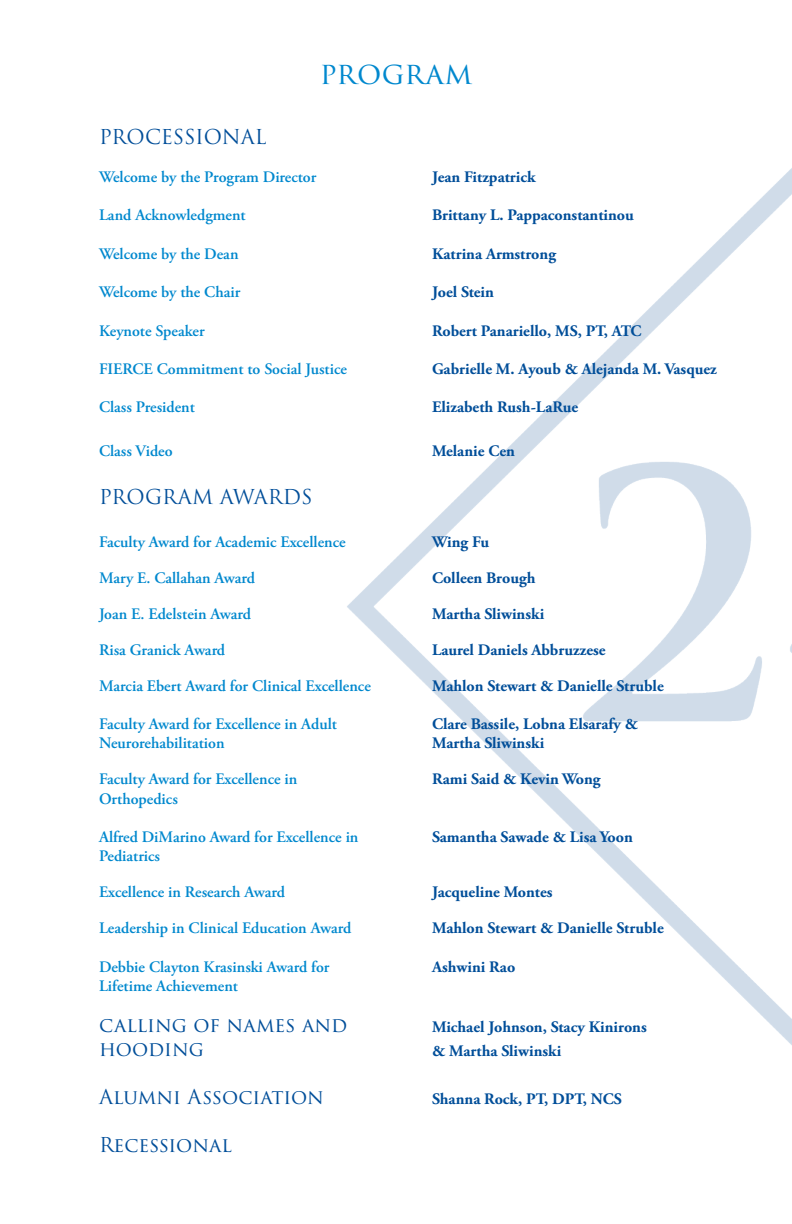
<style>
.page{position:relative;width:792px;height:1224px;background:#fff}
.page>*{position:absolute;margin:0;border:0;box-sizing:border-box;transform-origin:0 0}
.t1{font:30px "Trajan Pro 3";letter-spacing:.015em;color:#0088ce}
.t2{font:20px "Trajan Pro 3";color:#014e99}
.t3{font:600 16px "Adobe Garamond Pro";color:#0088ce}
.t4{font:700 16px "Adobe Garamond Pro";color:#014e99}
</style>
<div class="page">
<img style="left:347px;top:168px;width:445px;height:877px">
<p class="t1" style="left:320px;top:53px;width:154px">program</p>
<p class="t2" style="left:99px;top:123px;width:169px">PROCESSIONAL</p>
<p class="t3" style="left:99px;top:168px;width:219px">Welcome by the Program Director</p>
<p class="t4" style="left:432px;top:168px;width:105px">Jean Fitzpatrick</p>
<p class="t3" style="left:99px;top:206px;width:148px">Land Acknowledgment</p>
<p class="t4" style="left:432px;top:206px;width:203px">Brittany L. Pappaconstantinou</p>
<p class="t3" style="left:99px;top:245px;width:141px">Welcome by the Dean</p>
<p class="t4" style="left:432px;top:245px;width:126px">Katrina Armstrong</p>
<p class="t3" style="left:99px;top:283px;width:143px">Welcome by the Chair</p>
<p class="t4" style="left:432px;top:283px;width:63px">Joel Stein</p>
<p class="t3" style="left:99px;top:321px;width:107px">Keynote Speaker</p>
<p class="t4" style="left:432px;top:321px;width:211px">Robert Panariello, MS, PT, ATC</p>
<p class="t3" style="left:99px;top:360px;width:249px">FIERCE Commitment to Social Justice</p>
<p class="t4" style="left:432px;top:360px;width:286px">Gabrielle M. Ayoub &amp; Alejanda M. Vasquez</p>
<p class="t3" style="left:99px;top:398px;width:97px">Class President</p>
<p class="t4" style="left:432px;top:398px;width:148px">Elizabeth Rush-LaRue</p>
<p class="t3" style="left:99px;top:441px;width:75px">Class Video</p>
<p class="t4" style="left:432px;top:441px;width:84px">Melanie Cen</p>
<p class="t2" style="left:99px;top:483px;width:215px">PROGRAM AWARDS</p>
<p class="t3" style="left:99px;top:533px;width:248px">Faculty Award for Academic Excellence</p>
<p class="t4" style="left:432px;top:533px;width:59px">Wing Fu</p>
<p class="t3" style="left:99px;top:569px;width:158px">Mary E. Callahan Award</p>
<p class="t4" style="left:432px;top:569px;width:105px">Colleen Brough</p>
<p class="t3" style="left:99px;top:605px;width:154px">Joan E. Edelstein Award</p>
<p class="t4" style="left:432px;top:605px;width:114px">Martha Sliwinski</p>
<p class="t3" style="left:99px;top:641px;width:128px">Risa Granick Award</p>
<p class="t4" style="left:432px;top:641px;width:175px">Laurel Daniels Abbruzzese</p>
<p class="t3" style="left:99px;top:677px;width:273px">Marcia Ebert Award for Clinical Excellence</p>
<p class="t4" style="left:432px;top:677px;width:233px">Mahlon Stewart &amp; Danielle Struble</p>
<p class="t3" style="left:99px;top:715px;width:239px">Faculty Award for Excellence in Adult</p>
<p class="t4" style="left:432px;top:715px;width:208px">Clare Bassile, Lobna Elsarafy &amp;</p>
<p class="t3" style="left:99px;top:734px;width:127px">Neurorehabilitation</p>
<p class="t4" style="left:432px;top:734px;width:114px">Martha Sliwinski</p>
<p class="t3" style="left:99px;top:770px;width:200px">Faculty Award for Excellence in</p>
<p class="t4" style="left:432px;top:770px;width:170px">Rami Said &amp; Kevin Wong</p>
<p class="t3" style="left:99px;top:789px;width:80px">Orthopedics</p>
<p class="t3" style="left:99px;top:828px;width:261px">Alfred DiMarino Award for Excellence in</p>
<p class="t4" style="left:432px;top:828px;width:202px">Samantha Sawade &amp; Lisa Yoon</p>
<p class="t3" style="left:99px;top:847px;width:63px">Pediatrics</p>
<p class="t3" style="left:99px;top:883px;width:188px">Excellence in Research Award</p>
<p class="t4" style="left:432px;top:883px;width:122px">Jacqueline Montes</p>
<p class="t3" style="left:99px;top:919px;width:254px">Leadership in Clinical Education Award</p>
<p class="t4" style="left:432px;top:919px;width:233px">Mahlon Stewart &amp; Danielle Struble</p>
<p class="t3" style="left:99px;top:957px;width:232px">Debbie Clayton Krasinski Award for</p>
<p class="t4" style="left:432px;top:957px;width:85px">Ashwini Rao</p>
<p class="t3" style="left:99px;top:977px;width:141px">Lifetime Achievement</p>
<p class="t2" style="left:99px;top:1011px;width:250px">calling of names and</p>
<p class="t4" style="left:432px;top:1017px;width:216px">Michael Johnson, Stacy Kinirons</p>
<p class="t2" style="left:99px;top:1035px;width:107px">hooding</p>
<p class="t4" style="left:432px;top:1041px;width:131px">&amp; Martha Sliwinski</p>
<p class="t2" style="left:99px;top:1083px;width:227px">Alumni Association</p>
<p class="t4" style="left:432px;top:1089px;width:191px">Shanna Rock, PT, DPT, NCS</p>
<p class="t2" style="left:99px;top:1131px;width:134px">Recessional</p>
</div>
